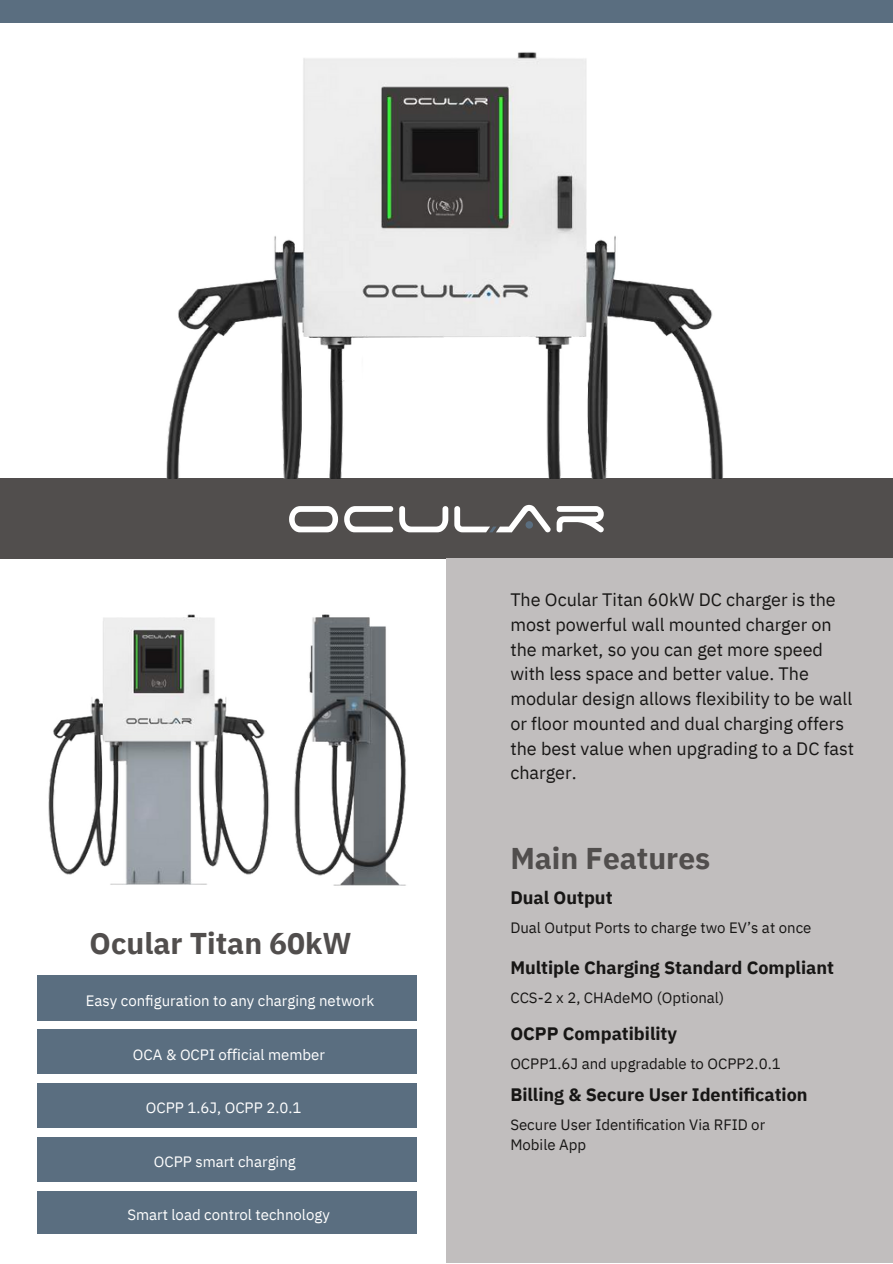
<style>
.page{position:relative;width:893px;height:1264px;background:#fff}
.page>*{position:absolute;margin:0;border:0;box-sizing:border-box;transform-origin:0 0}
.t1{font:700 30px "IBM Plex Sans";color:#514e4d}
.t2{font:18px/24.8px "IBM Plex Sans";color:#171615}
.t3{font:700 18px "IBM Plex Sans";color:#171615}
.t4{font:15px/20.2px "IBM Plex Sans";color:#171615}
.t5{font:15px "IBM Plex Sans";color:#fff}
.s1{font-family:"Noto Sans"}
</style>
<div class="page">
<div style="left:0;top:478px;width:892px;height:80px;background:#514e4d"></div>
<svg style="left:289px;top:506px;width:49px;height:26px"></svg>
<svg style="left:344px;top:506px;width:49px;height:26px"></svg>
<svg style="left:399px;top:506px;width:49px;height:26px"></svg>
<svg style="left:454px;top:505px;width:96px;height:27px"></svg>
<svg style="left:556px;top:506px;width:47px;height:26px"></svg>
<div style="left:525px;top:521px;width:8px;height:7px;background:#5a6e80;border-radius:50%"></div>
<div style="left:37px;top:975px;width:379px;height:45px;background:#5a6e80"></div>
<div style="left:37px;top:1029px;width:379px;height:44px;background:#5a6e80"></div>
<div style="left:37px;top:1190px;width:379px;height:43px;background:#5a6e80"></div>
<div style="left:37px;top:1083px;width:379px;height:44px;background:#5a6e80"></div>
<div style="left:37px;top:1137px;width:379px;height:44px;background:#5a6e80"></div>
<div style="left:0;top:0;width:892px;height:23px;background:#5a6e80"></div>
<img style="left:48px;top:614px;width:210px;height:271px">
<img style="left:258px;top:614px;width:148px;height:272px">
<img style="left:166px;top:52px;width:557px;height:427px">
<div style="left:446px;top:558px;width:446px;height:704px;background:#c1bebe"></div>
<p class="t1" style="left:90px;top:923px;width:263px">Ocular Titan 60kW</p>
<p class="t5" style="left:86px;top:990px;width:290px">Easy configuration to any charging network</p>
<p class="t5" style="left:133px;top:1044px;width:193px">OCA &amp; OCPI o<span class="s1">ffi</span>cial member</p>
<p class="t5" style="left:146px;top:1097px;width:157px">OCPP 1.6J, OCPP 2.0.1</p>
<p class="t5" style="left:154px;top:1151px;width:143px">OCPP smart charging</p>
<p class="t5" style="left:127px;top:1204px;width:204px">Smart load control technology</p>
<p class="t2" style="left:510px;top:587px;width:345px">The Ocular Titan 60kW DC charger is the most powerful wall mounted charger on the market, so you can get more speed with less space and better value. The modular design allows flexibility to be wall or floor mounted and dual charging offers the best value when upgrading to a DC fast charger.</p>
<p class="t1" style="left:510px;top:838px;width:201px">Main Features</p>
<p class="t3" style="left:510px;top:885px;width:104px">Dual Output</p>
<p class="t4" style="left:510px;top:917px;width:302px">Dual Output Ports to charge two EV’s at once</p>
<p class="t3" style="left:510px;top:955px;width:325px">Multiple Charging Standard Compliant</p>
<p class="t4" style="left:510px;top:987px;width:215px">CCS-2 x 2, CHAdeMO (Optional)</p>
<p class="t3" style="left:510px;top:1021px;width:168px">OCPP Compatibility</p>
<p class="t4" style="left:510px;top:1052px;width:272px">OCPP1.6J and upgradable to OCPP2.0.1</p>
<p class="t3" style="left:510px;top:1082px;width:299px">Billing &amp; Secure User Identification</p>
<p class="t4" style="left:510px;top:1113px;width:256px">Secure User Identification Via RFID or<br>Mobile App</p>
</div>
